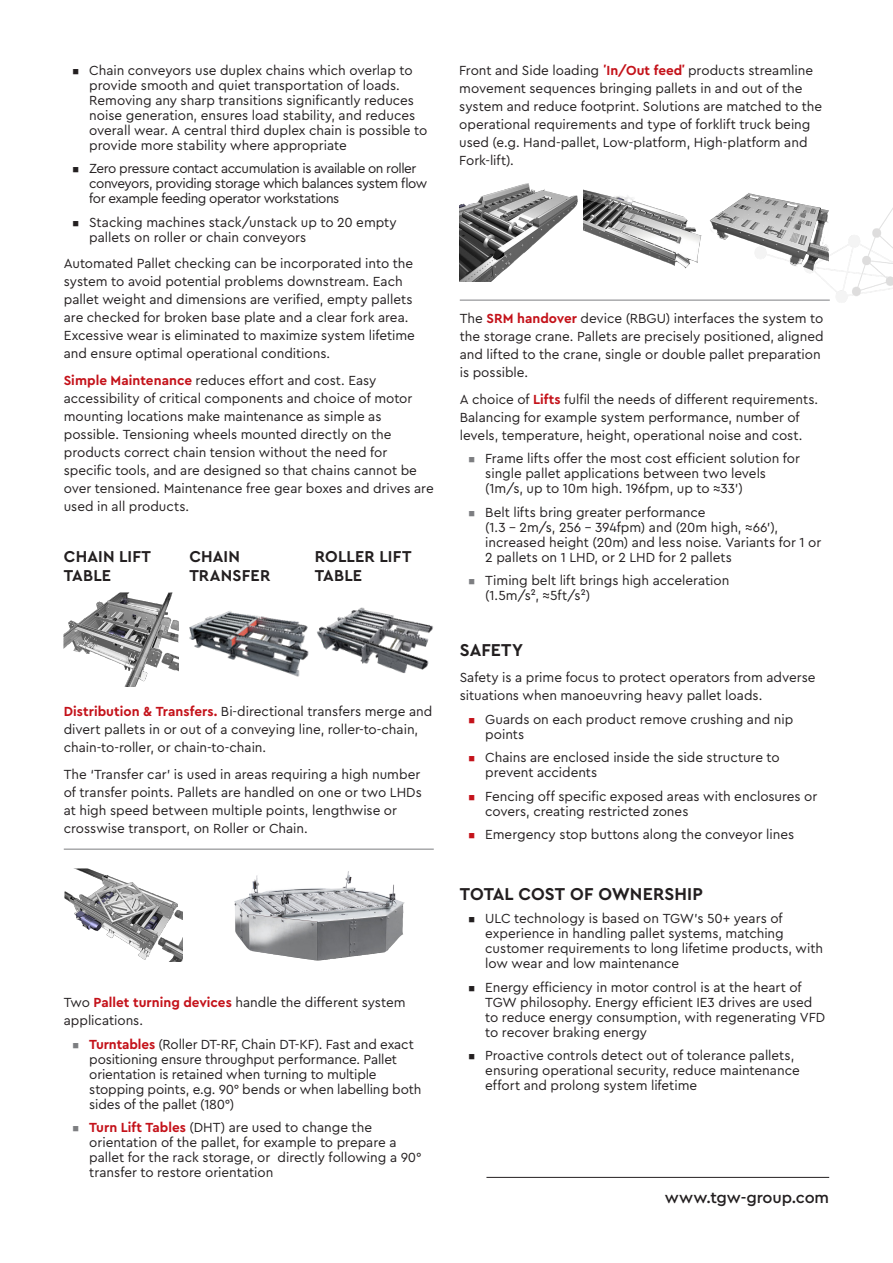
<style>
.page{position:relative;width:893px;height:1263px;background:#fff}
.page>*{position:absolute;margin:0;border:0;box-sizing:border-box;transform-origin:0 0}
.headlines{font:700 18px "Cera PRO";letter-spacing:.005em;color:#231f20}
.headlines-2{font:700 16.5px/19.5px "Cera PRO";letter-spacing:.005em;color:#231f20}
.web_ad__black{font:500 16.5px "Cera PRO";letter-spacing:-.01em;color:#231f20}
.Fließtext{font:13.8px/15px "Cera PRO";letter-spacing:-.005em;color:#231f20}
.Fließtext-2{font:13.8px/15px "Cera PRO";letter-spacing:-.03em;color:#231f20}
.s1{font-weight:700;color:#c4121a}
.s2{color:#7d7e81}
.s3{color:#c4121a}
</style>
<div class="page">
<img style="left:668px;top:208px;width:225px;height:94px">
<hr style="left:486px;top:1177px;width:343px;height:1px;background:#231f20">
<img style="left:317px;top:607px;width:116px;height:66px">
<img style="left:189px;top:611px;width:119px;height:66px">
<img style="left:64px;top:592px;width:115px;height:94px">
<img style="left:64px;top:869px;width:119px;height:92px">
<img style="left:234px;top:871px;width:171px;height:90px">
<img style="left:584px;top:190px;width:119px;height:92px">
<img style="left:459px;top:183px;width:119px;height:99px">
<img style="left:709px;top:193px;width:119px;height:85px">
<hr style="left:460px;top:300px;width:370px;height:1px;background:#7d7e81">
<hr style="left:64px;top:849px;width:370px;height:1px;background:#7d7e81">
<p class="Fließtext" style="left:89px;top:62px;width:340px;text-indent:-17px">▪ Chain conveyors use duplex chains which overlap to provide smooth and quiet transportation of loads.<br>Removing any sharp transitions significantly reduces noise generation, ensures load stability, and reduces overall wear. A central third duplex chain is possible to provide more stability where appropriate</p>
<p class="Fließtext-2" style="left:89px;top:161px;width:340px;text-indent:-17px">▪ Zero pressure contact accumulation is available on roller conveyors, providing storage which balances system flow for example feeding operator workstations</p>
<p class="Fließtext" style="left:89px;top:214px;width:309px;text-indent:-17px">▪ Stacking machines stack/unstack up to 20 empty pallets on roller or chain conveyors</p>
<p class="Fließtext" style="left:64px;top:254px;width:353px;line-height:18px">Automated Pallet checking can be incorporated into the system to avoid potential problems downstream. Each pallet weight and dimensions are verified, empty pallets are checked for broken base plate and a clear fork area.<br>Excessive wear is eliminated to maximize system lifetime and ensure optimal operational conditions.</p>
<p class="Fließtext" style="left:64px;top:371px;width:371px;line-height:18px"><span class="s1">Simple Maintenance</span> reduces effort and cost. Easy accessibility of critical components and choice of motor mounting locations make maintenance as simple as possible. Tensioning wheels mounted directly on the products correct chain tension without the need for specific tools, and are designed so that chains cannot be over tensioned. Maintenance free gear boxes and drives are used in all products.</p>
<p class="headlines-2" style="left:64px;top:545px;width:89px">CHAIN LIFT<br>TABLE</p>
<p class="headlines-2" style="left:189px;top:545px;width:83px">CHAIN<br>TRANSFER</p>
<p class="headlines-2" style="left:315px;top:545px;width:98px">ROLLER LIFT<br>TABLE</p>
<p class="Fließtext" style="left:64px;top:702px;width:370px;line-height:18px"><span class="s1">Distribution &amp; Transfers.</span> Bi-directional transfers merge and divert pallets in or out of a conveying line, roller-to-chain, chain-to-roller, or chain-to-chain.</p>
<p class="Fließtext" style="left:64px;top:764px;width:360px;line-height:18px">The ‘Transfer car’ is used in areas requiring a high number of transfer points. Pallets are handled on one or two LHDs at high speed between multiple points, lengthwise or crosswise transport, on Roller or Chain.</p>
<p class="Fließtext" style="left:64px;top:993px;width:343px;line-height:18px">Two <span class="s1">Pallet turning devices</span> handle the different system applications.</p>
<p class="Fließtext" style="left:89px;top:1036px;width:334px;text-indent:-17px"><span class="s2">▪</span> <span class="s1">Turntables</span> (Roller DT-RF, Chain DT-KF). Fast and exact positioning ensure throughput performance. Pallet orientation is retained when turning to multiple stopping points, e.g. 90° bends or when labelling both sides of the pallet (180°)</p>
<p class="Fließtext" style="left:89px;top:1120px;width:333px;text-indent:-17px"><span class="s2">▪</span> <span class="s1">Turn Lift Tables</span> (DHT) are used to change the orientation of the pallet, for example to prepare a pallet for the rack storage, or directly following a 90° transfer to restore orientation</p>
<p class="Fließtext" style="left:459px;top:61px;width:365px;line-height:18px">Front and Side loading <span class="s1">̌In/Out feeď</span> products streamline movement sequences bringing pallets in and out of the system and reduce footprint. Solutions are matched to the operational requirements and type of forklift truck being used (e.g. Hand-pallet, Low-platform, High-platform and Fork-lift).</p>
<p class="Fließtext" style="left:460px;top:309px;width:365px;line-height:18px">The <span class="s1">SRM handover</span> device (RBGU) interfaces the system to the storage crane. Pallets are precisely positioned, aligned and lifted to the crane, single or double pallet preparation is possible.</p>
<p class="Fließtext" style="left:460px;top:390px;width:360px;line-height:18px">A choice of <span class="s1">Lifts</span> fulfil the needs of different requirements.<br>Balancing for example system performance, number of levels, temperature, height, operational noise and cost.</p>
<p class="Fließtext" style="left:485px;top:451px;width:316px;text-indent:-17px"><span class="s2">▪</span> Frame lifts offer the most cost efficient solution for single pallet applications between two levels (1m/s, up to 10m high. 196fpm, up to ≈33’)</p>
<p class="Fließtext" style="left:485px;top:504px;width:337px;text-indent:-17px"><span class="s2">▪</span> Belt lifts bring greater performance<br>(1.3 – 2m/s, 256 – 394fpm) and (20m high, ≈66’), increased height (20m) and less noise. Variants for 1 or 2 pallets on 1 LHD, or 2 LHD for 2 pallets</p>
<p class="Fließtext" style="left:485px;top:573px;width:246px;text-indent:-17px"><span class="s2">▪</span> Timing belt lift brings high acceleration (1.5m/s², ≈5ft/s²)</p>
<p class="headlines" style="left:460px;top:638px;width:65px">SAFETY</p>
<p class="Fließtext" style="left:460px;top:668px;width:357px;line-height:18px">Safety is a prime focus to protect operators from adverse situations when manoeuvring heavy pallet loads.</p>
<p class="Fließtext" style="left:485px;top:711px;width:309px;text-indent:-17px"><span class="s3">▪</span> Guards on each product remove crushing and nip points</p>
<p class="Fließtext" style="left:485px;top:750px;width:296px;text-indent:-17px"><span class="s3">▪</span> Chains are enclosed inside the side structure to prevent accidents</p>
<p class="Fließtext" style="left:485px;top:788px;width:334px;text-indent:-17px"><span class="s3">▪</span> Fencing off specific exposed areas with enclosures or covers, creating restricted zones</p>
<p class="Fließtext" style="left:468px;top:827px;width:328px"><span class="s3">▪</span> Emergency stop buttons along the conveyor lines</p>
<p class="headlines" style="left:460px;top:882px;width:245px">TOTAL COST OF OWNERSHIP</p>
<p class="Fließtext" style="left:485px;top:911px;width:339px;text-indent:-17px">▪ ULC technology is based on TGW’s 50+ years of experience in handling pallet systems, matching customer requirements to long lifetime products, with low wear and low maintenance</p>
<p class="Fließtext" style="left:485px;top:979px;width:341px;text-indent:-17px">▪ Energy efficiency in motor control is at the heart of TGW philosophy. Energy efficient IE3 drives are used to reduce energy consumption, with regenerating VFD to recover braking energy</p>
<p class="Fließtext" style="left:485px;top:1048px;width:316px;text-indent:-17px">▪ Proactive controls detect out of tolerance pallets, ensuring operational security, reduce maintenance effort and prolong system lifetime</p>
<p class="web_ad__black" style="left:665px;top:1187px;width:166px">www.tgw-group.com</p>
</div>
